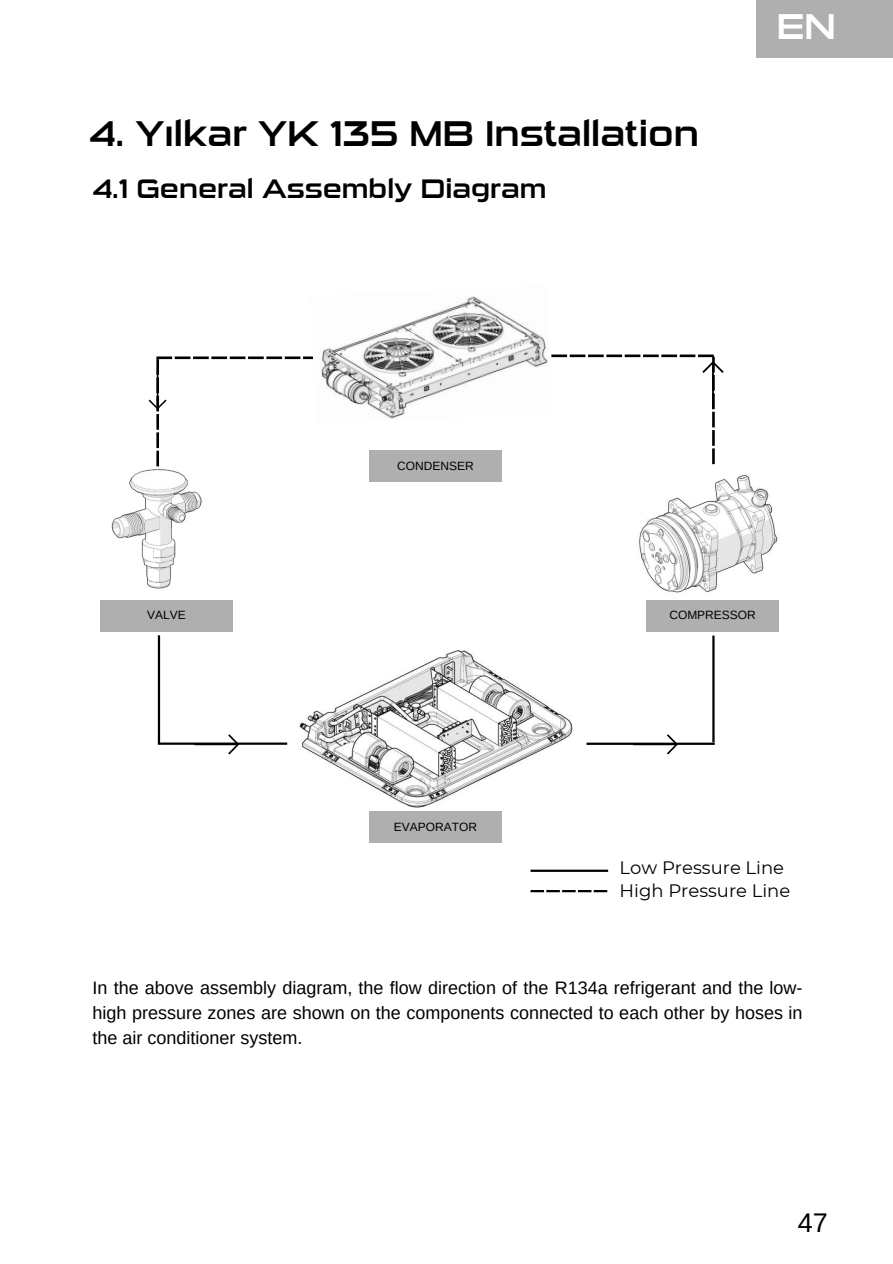
<style>
.page{position:relative;width:893px;height:1264px;background:#fff}
.page>*{position:absolute;margin:0;border:0;box-sizing:border-box;transform-origin:0 0}
.t1{font:36.15px "Sui Generis Rg";color:#fff}
.t2{font:36px "Sui Generis Rg";color:#000}
.t3{font:27px "Sui Generis Rg";color:#000}
.t4{font:27px "Arimo";color:#000}
.t5{font:18px/24.8px "Arimo";color:#000;text-align:justify}
.t6{font:18px "Montserrat";color:#000}
.t7{font:12px "Arimo";color:#000}
</style>
<div class="page">
<img style="left:639px;top:475px;width:139px;height:118px">
<hr style="left:156px;top:356px;width:16px;height:3px;background:#000">
<hr style="left:175px;top:356px;width:15px;height:3px;background:#000">
<hr style="left:193px;top:356px;width:16px;height:3px;background:#000">
<hr style="left:211px;top:356px;width:16px;height:3px;background:#000">
<hr style="left:230px;top:356px;width:15px;height:3px;background:#000">
<hr style="left:248px;top:356px;width:16px;height:3px;background:#000">
<hr style="left:266px;top:356px;width:16px;height:3px;background:#000">
<hr style="left:285px;top:356px;width:15px;height:3px;background:#000">
<hr style="left:303px;top:356px;width:16px;height:3px;background:#000">
<hr style="left:156px;top:359px;width:3px;height:16px;background:#000">
<hr style="left:156px;top:396px;width:3px;height:15px;background:#000">
<hr style="left:156px;top:414px;width:3px;height:16px;background:#000">
<hr style="left:156px;top:432px;width:3px;height:16px;background:#000">
<hr style="left:156px;top:450px;width:3px;height:16px;background:#000">
<hr style="left:586px;top:742px;width:128px;height:3px;background:#000">
<hr style="left:712px;top:635px;width:2px;height:107px;background:#000">
<hr style="left:551px;top:354px;width:16px;height:3px;background:#000">
<hr style="left:569px;top:354px;width:16px;height:3px;background:#000">
<hr style="left:588px;top:354px;width:15px;height:3px;background:#000">
<hr style="left:606px;top:354px;width:16px;height:3px;background:#000">
<hr style="left:624px;top:354px;width:16px;height:3px;background:#000">
<hr style="left:643px;top:354px;width:15px;height:3px;background:#000">
<hr style="left:661px;top:354px;width:16px;height:3px;background:#000">
<hr style="left:679px;top:354px;width:16px;height:3px;background:#000">
<hr style="left:698px;top:354px;width:15px;height:3px;background:#000">
<hr style="left:158px;top:742px;width:129px;height:2px;background:#000">
<hr style="left:158px;top:635px;width:2px;height:108px;background:#000">
<svg style="left:194px;top:734px;width:45px;height:20px"></svg>
<svg style="left:702px;top:356px;width:21px;height:108px"></svg>
<svg style="left:148px;top:369px;width:18px;height:40px"></svg>
<img style="left:299px;top:650px;width:274px;height:166px">
<svg style="left:633px;top:734px;width:45px;height:20px"></svg>
<img style="left:310px;top:296px;width:242px;height:123px">
<img style="left:111px;top:459px;width:91px;height:130px">
<div style="left:369px;top:450px;width:132px;height:32px;background:#afafaf"></div>
<div style="left:100px;top:600px;width:132px;height:31px;background:#afafaf"></div>
<div style="left:646px;top:600px;width:132px;height:31px;background:#afafaf"></div>
<div style="left:369px;top:811px;width:132px;height:32px;background:#afafaf"></div>
<hr style="left:530px;top:869px;width:78px;height:2px;background:#000">
<svg style="left:530px;top:890px;width:77px;height:2px"></svg>
<div style="left:756px;top:0;width:136px;height:58px;background:#afafaf"></div>
<h2 class="t2" style="left:89px;top:112px;width:611px">4. Yılkar YK 135 MB Installation</h2>
<h3 class="t3" style="left:92px;top:173px;width:455px">4.1 General Assembly Diagram</h3>
<h1 class="t1" style="left:776px;top:5px;width:60px">EN</h1>
<p class="t7" style="left:397px;top:459px;width:78px">CONDENSER</p>
<p class="t7" style="left:147px;top:608px;width:40px">VALVE</p>
<p class="t7" style="left:669px;top:608px;width:88px">COMPRESSOR</p>
<p class="t7" style="left:394px;top:819px;width:85px">EVAPORATOR</p>
<p class="t6" style="left:619px;top:856px;width:166px">Low Pressure Li ne</p>
<p class="t6" style="left:619px;top:879px;width:172px">High Pressure Li ne</p>
<p class="t5" style="left:92px;top:975px;width:711px">In the above assembly diagram, the flow direction of the R134a refrigerant and the low&shy;high pressure zones are shown on the components connected to each other by hoses in the air conditioner system.</p>
<h3 class="t4" style="left:797px;top:1207px;width:31px">47</h3>
</div>
